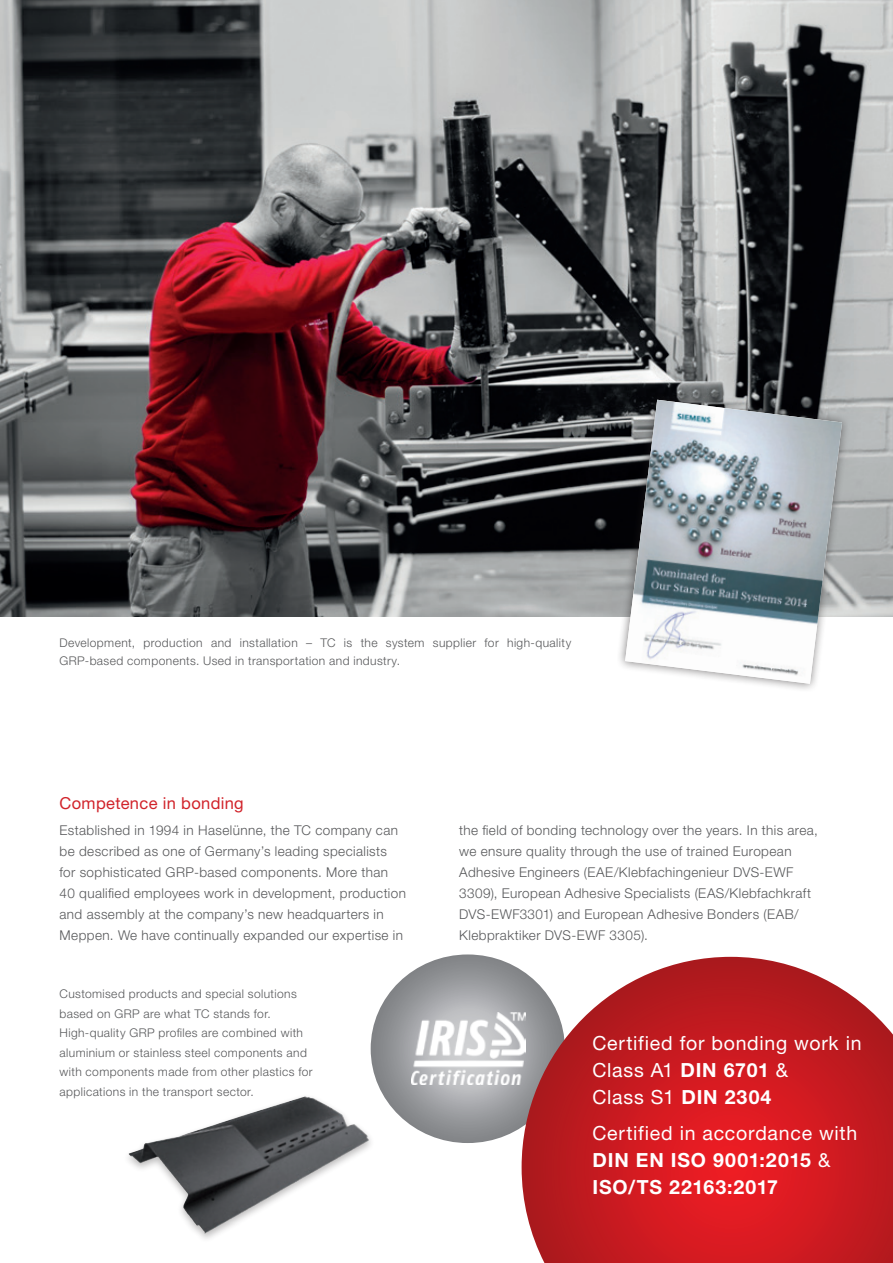
<style>
.page{position:relative;width:893px;height:1263px;background:#fff}
.page>*{position:absolute;margin:0;border:0;box-sizing:border-box;transform-origin:0 0}
.t1{font:700 19.5px/27px "Helvetica Neue LT Pro";letter-spacing:.045em;color:#fff}
.t2{font:19.5px/27px "Helvetica Neue LT Pro";letter-spacing:.035em;color:#fff}
.t3{font:16.5px "Helvetica Neue LT Pro";letter-spacing:.02em;color:#d1232a}
.t4{font:300 13.5px/21px "Helvetica Neue LT Pro";letter-spacing:.03em;color:#57585a}
.t5{font:300 12px/19.5px "Helvetica Neue LT Pro";letter-spacing:.035em;color:#57585a}
.s1{font-weight:700}
.s2{font-weight:400}
</style>
<div class="page">
<img style="left:0;top:0;width:893px;height:617px">
<div style="left:617px;top:391px;width:233px;height:302px;background:#231f20;opacity:.55"></div>
<img style="left:625px;top:400px;width:217px;height:284px">
<div style="left:122px;top:1093px;width:254px;height:150px;background:#231f20;opacity:.3"></div>
<img style="left:129px;top:1098px;width:171px;height:136px">
<svg style="left:371px;top:954px;width:151px;height:189px"></svg>
<svg style="left:522px;top:957px;width:371px;height:306px;background:#ca3237"></svg>
<img style="left:412px;top:1013px;width:113px;height:71px">
<p class="t5" style="left:60px;top:633px;width:513px;line-height:18px">Development, production and installation – TC is the system supplier for high-quality<br>GRP-based components. Used in transportation and industry.</p>
<p class="t3" style="left:60px;top:794px;width:186px">Competence in bonding</p>
<p class="t4" style="left:60px;top:819px;width:348px">Established in 1994 in Haselünne, the TC company can be described as one of Germany’s leading specialists for sophisticated GRP-based components. More than 40 qualified employees work in development, production and assembly at the company’s new headquarters in Meppen. We have continually expanded our expertise in</p>
<p class="t4" style="left:459px;top:819px;width:360px">the field of bonding technology over the years. In this area, we ensure quality through the use of trained European Adhesive Engineers (EAE/Klebfachingenieur DVS-EWF 3309), European Adhesive Specialists (EAS/Klebfachkraft DVS-EWF3301) and European Adhesive Bonders (EAB/ Klebpraktiker DVS-EWF 3305).</p>
<p class="t5" style="left:60px;top:984px;width:255px">Customised products and special solutions based on GRP are what TC stands for.<br>High-quality GRP profiles are combined with aluminium or stainless steel components and with components made from other plastics for applications in the transport sector.</p>
<h1 class="t2" style="left:592px;top:1030px;width:271px">Certified for bonding work in<br>Class A1 <span class="s1">DIN 6701</span> &amp;<br>Class S1 <span class="s1">DIN 2304</span></h1>
<h1 class="t1" style="left:592px;top:1119px;width:266px"><span class="s2">Certified in accordance with<br></span>DIN EN ISO 9001:2015 <span class="s2">&amp;<br></span>ISO/TS 22163:2017</h1>
</div>
